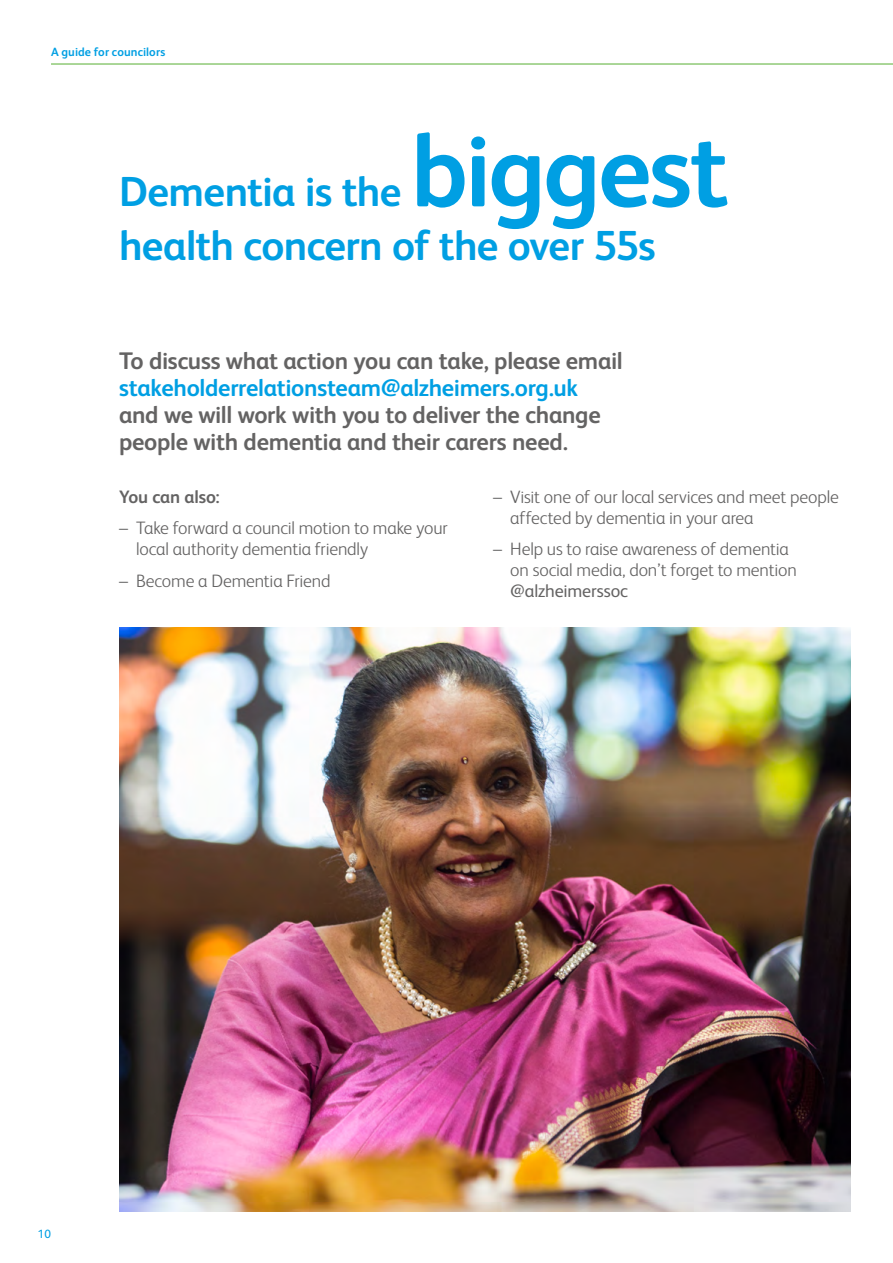
<style>
.page{position:relative;width:893px;height:1263px;background:#fff}
.page>*{position:absolute;margin:0;border:0;box-sizing:border-box;transform-origin:0 0}
.t1{font:700 103.5px "FS Albert";letter-spacing:-.025em;color:#009fe3}
.t2{font:700 42px "FS Albert";letter-spacing:-.02em;color:#009fe3}
.t3{font:700 24px/27px "FS Albert";letter-spacing:-.015em;color:#646363}
.t4{font:700 24px "FS Albert";letter-spacing:-.015em;color:#009fe3}
.t5{font:300 18px/21px "FS Albert";letter-spacing:-.01em;color:#646363}
.t6{font:18px "FS Albert";letter-spacing:-.01em;color:#646363}
.t7{font:700 18px "FS Albert";letter-spacing:-.005em;color:#646363}
.t8{font:700 12px "FS Albert";letter-spacing:.005em;color:#009fe3}
.t9{font:12px "FS Albert";color:#009fe3}
</style>
<div class="page">
<hr style="left:51px;top:64px;width:842px;height:1px;background:#56af31">
<img style="left:119px;top:627px;width:731px;height:585px">
<p class="t8" style="left:51px;top:44px;width:116px">A guide for councilors</p>
<h1 class="t1" style="left:411px;top:101px;width:320px">biggest</h1>
<h2 class="t2" style="left:119px;top:217px;width:538px">health concern of the over 55s</h2>
<h2 class="t2" style="left:119px;top:163px;width:284px">Dementia is the</h2>
<h3 class="t3" style="left:119px;top:347px;width:505px">To discuss what action you can take, please email</h3>
<h3 class="t4" style="left:119px;top:372px;width:461px">stakeholderrelationsteam@alzheimers.org.uk</h3>
<h3 class="t3" style="left:119px;top:401px;width:483px">and we will work with you to deliver the change people with dementia and their carers need.</h3>
<p class="t7" style="left:119px;top:484px;width:102px">You can also:</p>
<p class="t5" style="left:136px;top:517px;width:313px;text-indent:-17px">– Take forward a council motion to make your local authority dementia friendly</p>
<p class="t5" style="left:119px;top:569px;width:213px">– Become a Dementia Friend</p>
<p class="t5" style="left:510px;top:485px;width:330px;text-indent:-17px">– Visit one of our local services and meet people affected by dementia in your area</p>
<p class="t5" style="left:510px;top:538px;width:288px;text-indent:-17px">– Help us to raise awareness of dementia on social media, don’t forget to mention</p>
<p class="t6" style="left:510px;top:581px;width:119px">@alzheimerssoc</p>
<p class="t9" style="left:38px;top:1227px;width:15px">10</p>
</div>
